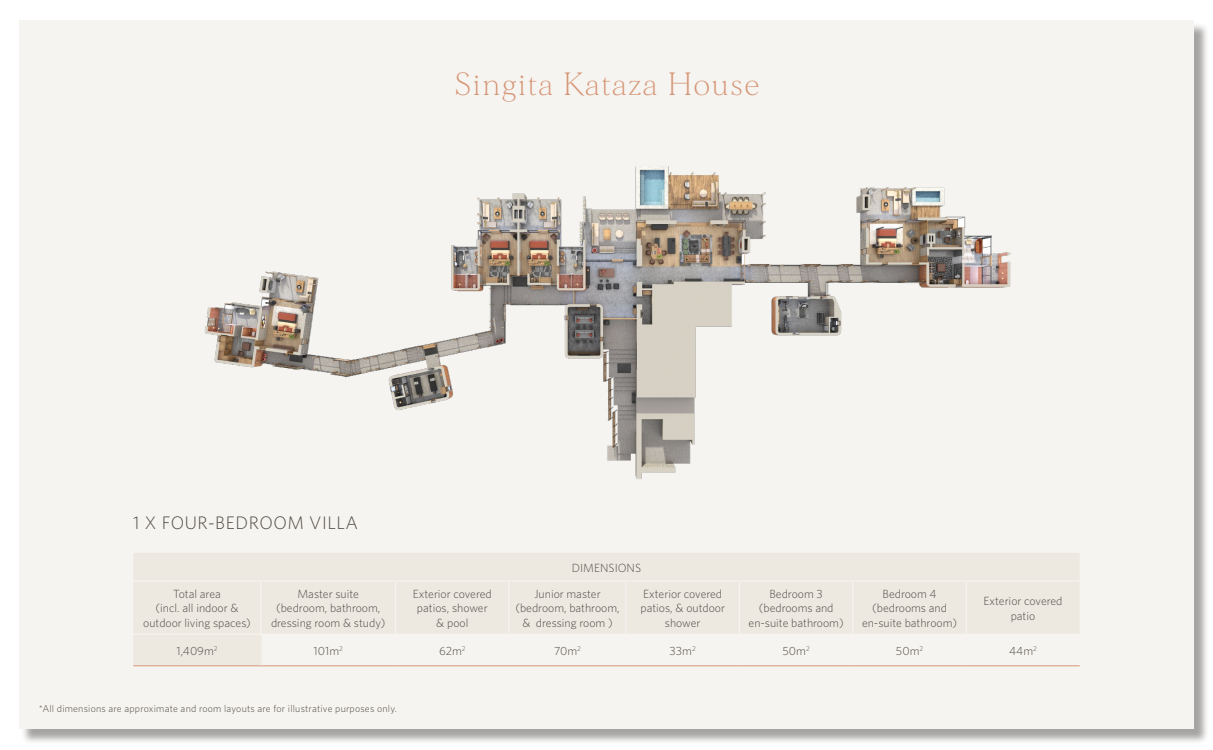
<style>
.page{position:relative;width:1213px;height:750px;background:#fff}
.page>*{position:absolute;margin:0;border:0;box-sizing:border-box;transform-origin:0 0}
.t1{font:200 30.62px "Morion";letter-spacing:.05em;color:#d69677}
.t2{font:300 18.12px "Whitney";letter-spacing:.03em;color:#4d4945}
.t3{font:300 11.88px/14.2px "Whitney";color:#4d4945;text-align:center}
.t4{font:300 10px "Whitney";letter-spacing:.02em;color:#4d4945}
</style>
<div class="page">
<div style="left:21px;top:23px;width:1188px;height:722px;background:#4d4945;opacity:.5"></div>
<div style="left:19px;top:21px;width:1174px;height:708px;background:#f6f4f0"></div>
<img style="left:195px;top:20px;width:822px;height:459px">
<svg style="left:133px;top:553px;width:946px;height:113px;fill:#ede9e1"></svg>
<div style="left:133px;top:582px;width:946px;height:52px;background:#ede9e1"></div>
<hr style="left:133px;top:666px;width:128px;height:1px;background:#d69677">
<hr style="left:261px;top:666px;width:134px;height:1px;background:#d69677">
<hr style="left:395px;top:666px;width:114px;height:1px;background:#d69677">
<hr style="left:509px;top:666px;width:117px;height:1px;background:#d69677">
<hr style="left:626px;top:666px;width:113px;height:1px;background:#d69677">
<hr style="left:739px;top:666px;width:114px;height:1px;background:#d69677">
<hr style="left:853px;top:666px;width:113px;height:1px;background:#d69677">
<hr style="left:966px;top:666px;width:113px;height:1px;background:#d69677">
<hr style="left:260px;top:582px;width:1px;height:52px;background:#f6f4f0">
<hr style="left:395px;top:582px;width:1px;height:52px;background:#f6f4f0">
<hr style="left:508px;top:582px;width:1px;height:52px;background:#f6f4f0">
<hr style="left:260px;top:635px;width:1px;height:31px;background:#ede9e1">
<hr style="left:133px;top:580px;width:128px;height:2px;background:#f6f4f0">
<hr style="left:261px;top:580px;width:134px;height:2px;background:#f6f4f0">
<hr style="left:395px;top:580px;width:114px;height:2px;background:#f6f4f0">
<hr style="left:509px;top:580px;width:117px;height:2px;background:#f6f4f0">
<hr style="left:626px;top:580px;width:113px;height:2px;background:#f6f4f0">
<hr style="left:739px;top:580px;width:114px;height:2px;background:#f6f4f0">
<hr style="left:853px;top:580px;width:113px;height:2px;background:#f6f4f0">
<hr style="left:966px;top:580px;width:113px;height:2px;background:#f6f4f0">
<hr style="left:133px;top:634px;width:128px;height:1px;background:#f6f4f0">
<hr style="left:261px;top:634px;width:134px;height:1px;background:#f6f4f0">
<hr style="left:395px;top:634px;width:114px;height:1px;background:#f6f4f0">
<hr style="left:509px;top:634px;width:117px;height:1px;background:#f6f4f0">
<hr style="left:626px;top:634px;width:113px;height:1px;background:#f6f4f0">
<hr style="left:739px;top:634px;width:114px;height:1px;background:#f6f4f0">
<hr style="left:853px;top:634px;width:113px;height:1px;background:#f6f4f0">
<hr style="left:966px;top:634px;width:113px;height:1px;background:#f6f4f0">
<hr style="left:625px;top:582px;width:1px;height:52px;background:#f6f4f0">
<hr style="left:738px;top:582px;width:2px;height:52px;background:#f6f4f0">
<hr style="left:852px;top:582px;width:1px;height:52px;background:#f6f4f0">
<hr style="left:965px;top:582px;width:2px;height:52px;background:#f6f4f0">
<h1 class="t1" style="left:455px;top:67px;width:306px">Singita Kataza House</h1>
<h2 class="t2" style="left:133px;top:510px;width:226px">1 X FOUR-BEDROOM VILLA</h2>
<p class="t3" style="left:572px;top:560px;width:71px">DIMENSIONS</p>
<p class="t3" style="left:143px;top:587px;width:109px">Total area<br>(incl. all indoor &amp; outdoor living spaces)</p>
<p class="t3" style="left:271px;top:587px;width:116px">Master suite (bedroom, bathroom, dressing room &amp; study)</p>
<p class="t3" style="left:413px;top:587px;width:80px">Exterior covered patios, shower &amp; pool</p>
<p class="t3" style="left:515px;top:587px;width:106px">Junior master (bedroom, bathroom, &amp; dressing room )</p>
<p class="t3" style="left:640px;top:587px;width:86px">Exterior covered patios, &amp; outdoor shower</p>
<p class="t3" style="left:748px;top:587px;width:97px">Bedroom 3 (bedrooms and en-suite bathroom)</p>
<p class="t3" style="left:862px;top:587px;width:97px">Bedroom 4 (bedrooms and en-suite bathroom)</p>
<p class="t3" style="left:983px;top:594px;width:80px">Exterior covered patio</p>
<p class="t3" style="left:176px;top:643px;width:43px">1,409m<sup>2</sup></p>
<p class="t3" style="left:314px;top:643px;width:31px">101m<sup>2</sup></p>
<p class="t3" style="left:439px;top:643px;width:28px">62m<sup>2</sup></p>
<p class="t3" style="left:554px;top:643px;width:28px">70m<sup>2</sup></p>
<p class="t3" style="left:669px;top:643px;width:28px">33m<sup>2</sup></p>
<p class="t3" style="left:782px;top:643px;width:29px">50m<sup>2</sup></p>
<p class="t3" style="left:896px;top:643px;width:29px">50m<sup>2</sup></p>
<p class="t3" style="left:1009px;top:643px;width:29px">44m<sup>2</sup></p>
<p class="t4" style="left:39px;top:702px;width:359px">*All dimensions are approximate and room layouts are for illustrative purposes only.</p>
</div>
